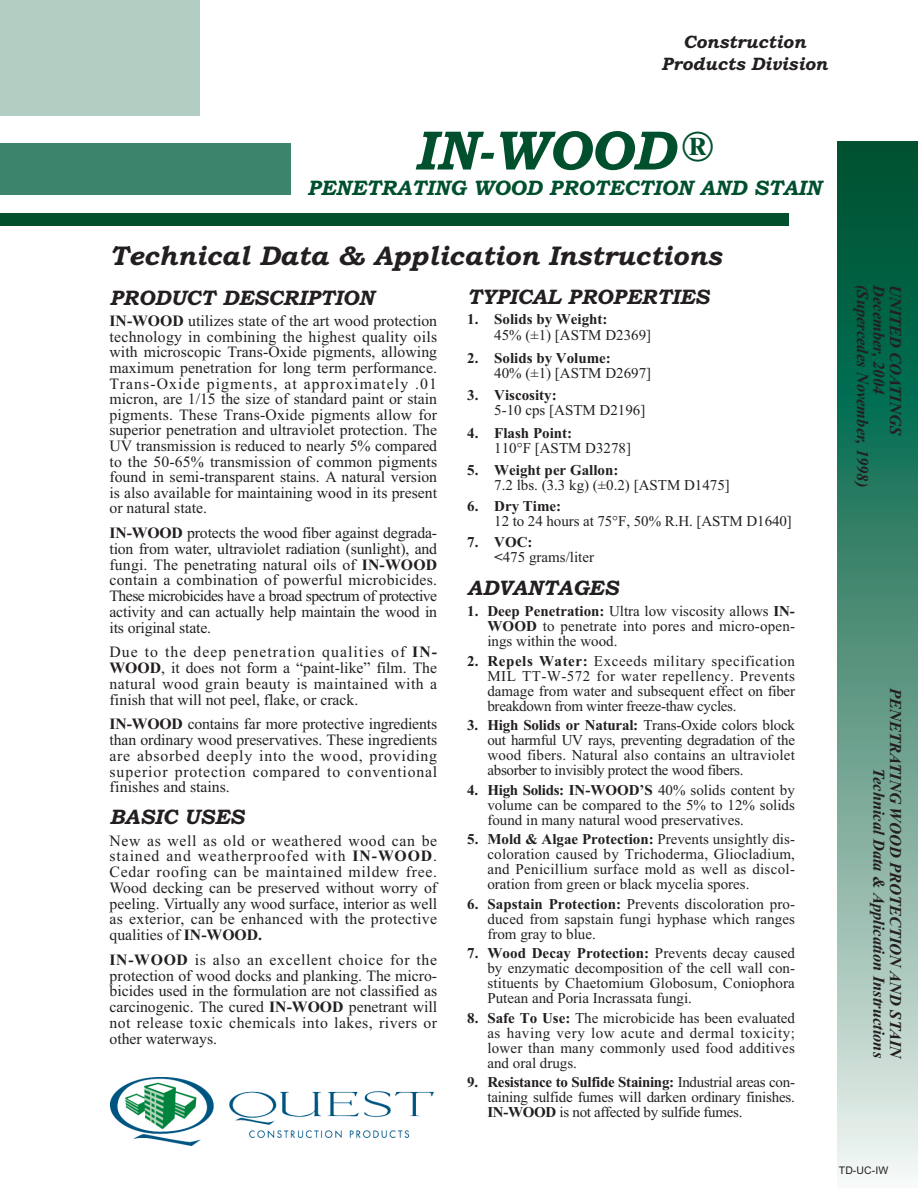
<style>
.page{position:relative;width:918px;height:1188px;background:#fff}
.page>*{position:absolute;margin:0;border:0;box-sizing:border-box;transform-origin:0 0}
.t1{font:italic 700 55.5px "Bookman Old Style";color:#00502e}
.t2{font:italic 700 27px "Bookman Old Style";color:#231f20}
.t3{font:italic 700 21px "Bookman Old Style";color:#231f20}
.t4{font:italic 700 21px "Bookman Old Style";color:#00502e}
.t5{font:italic 700 18px/21.6px "Bookman Old Style";color:#231f20;text-align:center}
.t6{font:italic 700 16.5px "Times New Roman";color:#231f20}
.t7{font:15.75px/15.8px "Times New Roman";color:#231f20;text-align:justify}
.t8{font:15px/15px "Times New Roman";color:#231f20;text-align:justify}
.t9{font:700 15px "Times New Roman";color:#231f20}
.t10{font:10.5px "Arial";color:#231f20}
.s1{font-weight:700}
</style>
<div class="page">
<div style="left:0;top:0;width:200px;height:116px;background:#b2cdc2"></div>
<div style="left:0;top:144px;width:291px;height:51px;background:#3d846c"></div>
<svg style="left:837px;top:141px;width:81px;height:1037px"></svg>
<div style="left:0;top:213px;width:789px;height:13px;background:#00502e"></div>
<img style="left:111px;top:1077px;width:322px;height:68px">
<p class="t5" style="left:661px;top:31px;width:168px">Construction<br>Products Division</p>
<h1 class="t1" style="left:414px;top:118px;width:301px">IN-WOOD <sup>®</sup></h1>
<h3 class="t4" style="left:307px;top:175px;width:516px">PENETRATING WOOD PROTECTION AND STAIN</h3>
<h2 class="t2" style="left:110px;top:239px;width:613px">Technical Data &amp; Application Instructions</h2>
<h3 class="t3" style="left:110px;top:285px;width:266px">PRODUCT DESCRIPTION</h3>
<p class="t7" style="left:109px;top:313px;width:329px"><span class="s1">IN-WOOD</span> utilizes state of the art wood protection technology in combining the highest quality oils with microscopic Trans-Oxide pigments, allowing maximum penetration for long term performance.<br>Trans-Oxide pigments, at approximately .01 micron, are 1/15 the size of standard paint or stain pigments. These Trans-Oxide pigments allow for superior penetration and ultraviolet protection. The UV transmission is reduced to nearly 5% compared to the 50-65% transmission of common pigments found in semi-transparent stains. A natural version is also available for maintaining wood in its present or natural state.</p>
<p class="t7" style="left:109px;top:525px;width:329px"><span class="s1">IN-WOOD</span> protects the wood fiber against degrada&shy;tion from water, ultraviolet radiation (sunlight), and fungi. The penetrating natural oils of <span class="s1">IN-WOOD </span>contain a combination of powerful microbicides.<br>These microbicides have a broad spectrum of protective activity and can actually help maintain the wood in its original state.</p>
<p class="t7" style="left:110px;top:644px;width:329px">Due to the deep penetration qualities of <span class="s1">IN-WOOD</span>, it does not form a “paint-like” film. The natural wood grain beauty is maintained with a finish that will not peel, flake, or crack.</p>
<p class="t7" style="left:110px;top:716px;width:329px"><span class="s1">IN-WOOD</span> contains far more protective ingredients than ordinary wood preservatives. These ingredients are absorbed deeply into the wood, providing superior protection compared to conventional finishes and stains.</p>
<h3 class="t3" style="left:110px;top:804px;width:136px">BASIC USES</h3>
<p class="t7" style="left:109px;top:832px;width:329px">New as well as old or weathered wood can be stained and weatherproofed with <span class="s1">IN-WOOD</span>.<br>Cedar roofing can be maintained mildew free.<br>Wood decking can be preserved without worry of peeling. Virtually any wood surface, interior as well as exterior, can be enhanced with the protective qualities of <span class="s1">IN-WOOD.</span></p>
<p class="t7" style="left:110px;top:952px;width:329px"><span class="s1">IN-WOOD</span> is also an excellent choice for the protection of wood docks and planking. The micro&shy;bicides used in the formulation are not classified as carcinogenic. The cured <span class="s1">IN-WOOD</span> penetrant will not release toxic chemicals into lakes, rivers or other waterways.</p>
<h3 class="t3" style="left:467px;top:285px;width:243px">TYPICAL PROPERTIES</h3>
<p class="t9" style="left:467px;top:310px;width:142px">1. Solids by Weight:</p>
<p class="t8" style="left:494px;top:328px;width:158px">45% (±1) [ASTM D2369]</p>
<p class="t9" style="left:467px;top:349px;width:145px">2. Solids by Volume:</p>
<p class="t8" style="left:494px;top:365px;width:158px">40% (±1) [ASTM D2697]</p>
<p class="t9" style="left:467px;top:387px;width:91px">3. Viscosity:</p>
<p class="t8" style="left:494px;top:403px;width:153px">5-10 cps [ASTM D2196]</p>
<p class="t9" style="left:467px;top:424px;width:106px">4. Flash Point:</p>
<p class="t8" style="left:494px;top:440px;width:138px">110°F [ASTM D3278]</p>
<p class="t9" style="left:467px;top:462px;width:153px">5. Weight per Gallon:</p>
<p class="t8" style="left:494px;top:478px;width:237px">7.2 lbs. (3.3 kg) (±0.2) [ASTM D1475]</p>
<p class="t9" style="left:467px;top:498px;width:96px">6. Dry Time:</p>
<p class="t8" style="left:494px;top:514px;width:299px">12 to 24 hours at 75°F, 50% R.H. [ASTM D1640]</p>
<p class="t8" style="left:494px;top:535px;width:101px;text-indent:-27px"><span class="s1">7. VOC:<br>&lt;</span>475 grams/liter</p>
<h3 class="t3" style="left:467px;top:576px;width:153px">ADVANTAGES</h3>
<p class="t8" style="left:487px;top:604px;width:309px;text-indent:-20px"><span class="s1">1. Deep Penetration:</span> Ultra low viscosity allows <span class="s1">IN-WOOD</span> to penetrate into pores and micro-open&shy;ings within the wood.</p>
<p class="t8" style="left:487px;top:653px;width:309px;text-indent:-20px"><span class="s1">2. Repels Water:</span> Exceeds military specification MIL TT-W-572 for water repellency. Prevents damage from water and subsequent effect on fiber breakdown from winter freeze-thaw cycles.</p>
<p class="t8" style="left:487px;top:718px;width:309px;text-indent:-20px"><span class="s1">3. High Solids or Natural:</span> Trans-Oxide colors block out harmful UV rays, preventing degradation of the wood fibers. Natural also contains an ultraviolet absorber to invisibly protect the wood fibers.</p>
<p class="t8" style="left:487px;top:782px;width:309px;text-indent:-20px"><span class="s1">4. High Solids: IN-WOOD’S</span> 40% solids content by volume can be compared to the 5% to 12% solids found in many natural wood preservatives.</p>
<p class="t8" style="left:487px;top:832px;width:309px;text-indent:-20px"><span class="s1">5. Mold &amp; Algae Protection:</span> Prevents unsightly dis&shy;coloration caused by Trichoderma, Gliocladium, and Penicillium surface mold as well as discol&shy;oration from green or black mycelia spores.</p>
<p class="t8" style="left:487px;top:896px;width:309px;text-indent:-20px"><span class="s1">6. Sapstain Protection:</span> Prevents discoloration pro&shy;duced from sapstain fungi hyphase which ranges from gray to blue.</p>
<p class="t8" style="left:487px;top:946px;width:309px;text-indent:-20px"><span class="s1">7. Wood Decay Protection:</span> Prevents decay caused by enzymatic decomposition of the cell wall con&shy;stituents by Chaetomium Globosum, Coniophora Putean and Poria Incrassata fungi.</p>
<p class="t8" style="left:487px;top:1010px;width:309px;text-indent:-20px"><span class="s1">8. Safe To Use:</span> The microbicide has been evaluated as having very low acute and dermal toxicity; lower than many commonly used food additives and oral drugs.</p>
<p class="t8" style="left:487px;top:1075px;width:309px;text-indent:-20px"><span class="s1">9. Resistance to Sulfide Staining:</span> Industrial areas con&shy;taining sulfide fumes will darken ordinary finishes.<br><span class="s1">IN-WOOD</span> is not affected by sulfide fumes.</p>
<p class="t6" style="left:889px;top:285px;width:111px;rotate:90deg">December, 2004</p>
<p class="t6" style="left:872px;top:285px;width:205px;rotate:90deg">(Supercedes November, 1998)</p>
<p class="t6" style="left:905px;top:285px;width:152px;rotate:90deg">UNITED COATINGS</p>
<p class="t6" style="left:905px;top:688px;width:374px;rotate:90deg">PENETRATING WOOD PROTECTION AND STAIN</p>
<p class="t6" style="left:889px;top:768px;width:291px;rotate:90deg">Technical Data &amp; Application Instructions</p>
<p class="t10" style="left:839px;top:1164px;width:51px">TD-UC-IW</p>
</div>
